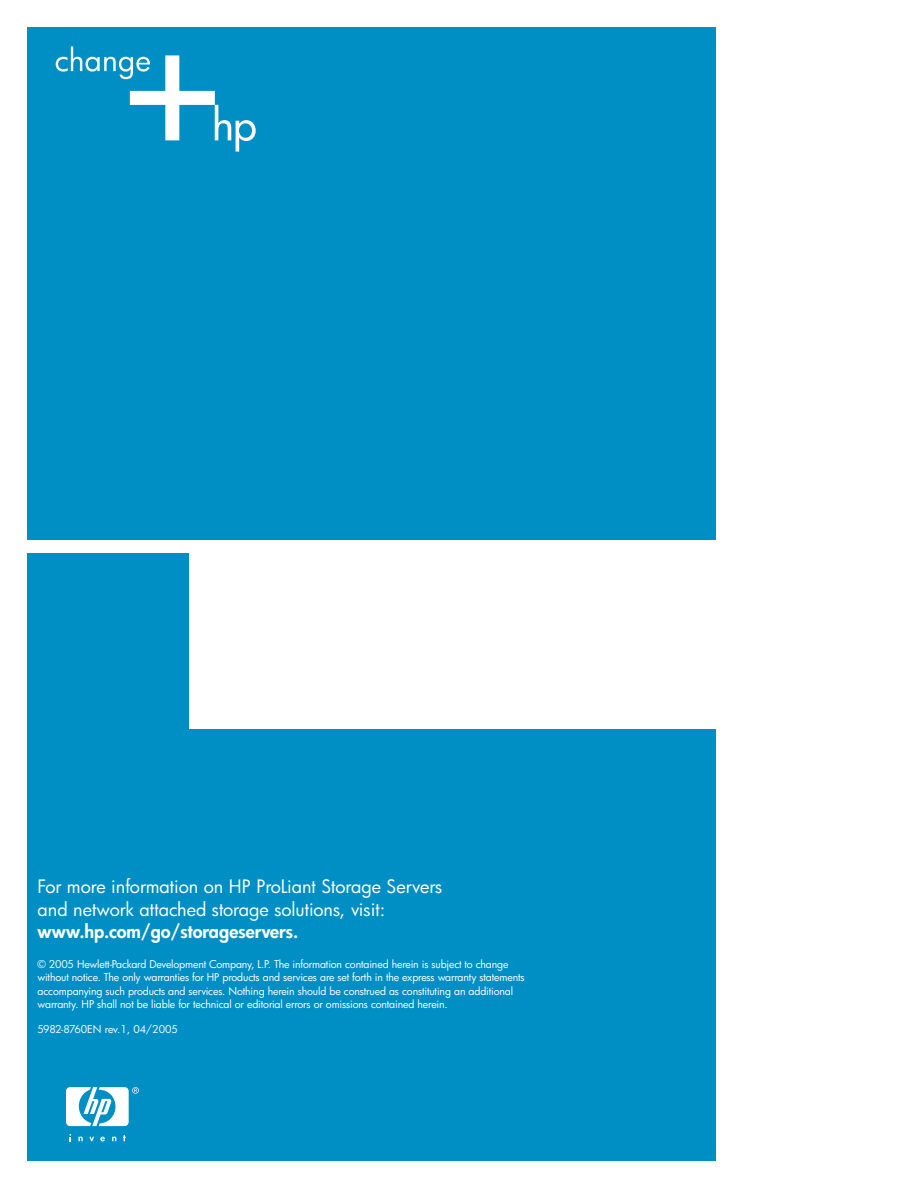
<style>
.page{position:relative;width:918px;height:1188px;background:#fff}
.page>*{position:absolute;margin:0;border:0;box-sizing:border-box;transform-origin:0 0}
.t1{font:18px/22.5px "Futura";color:#fff}
.t2{font:800 18px "Futura";color:#fff}
.t3{font:10.5px/13.5px "Futura";letter-spacing:-.015em;color:#fff}
</style>
<div class="page">
<div style="left:27px;top:554px;width:689px;height:607px;background:#008fc5"></div>
<div style="left:27px;top:27px;width:689px;height:513px;background:#008fc5"></div>
<div style="left:189px;top:540px;width:540px;height:189px;background:#fff"></div>
<svg style="left:89px;top:1137px;width:5px;height:4px"></svg>
<svg style="left:78px;top:1137px;width:5px;height:4px"></svg>
<svg style="left:112px;top:1137px;width:4px;height:4px"></svg>
<svg style="left:69px;top:1134px;width:2px;height:7px"></svg>
<svg style="left:123px;top:1135px;width:3px;height:6px"></svg>
<svg style="left:100px;top:1137px;width:5px;height:5px"></svg>
<svg style="left:66px;top:1087px;width:73px;height:39px"></svg>
<svg style="left:56px;top:46px;width:200px;height:106px"></svg>
<h1 class="t1" style="left:38px;top:877px;width:406px">For more information on HP ProLiant Storage Servers and network attached storage solutions, visit:</h1>
<h1 class="t2" style="left:38px;top:923px;width:262px">www.hp.com/go/storageservers.</h1>
<p class="t3" style="left:38px;top:958px;width:489px">© 2005 Hewlett-Packard Development Company, L.P. The information contained herein is subject to change without notice. The only warranties for HP products and services are set forth in the express warranty statements accompanying such products and services. Nothing herein should be construed as constituting an additional warranty. HP shall not be liable for technical or editorial errors or omissions contained herein.</p>
<p class="t3" style="left:38px;top:1023px;width:142px">5982-8760EN rev.1, 04/2005</p>
</div>
